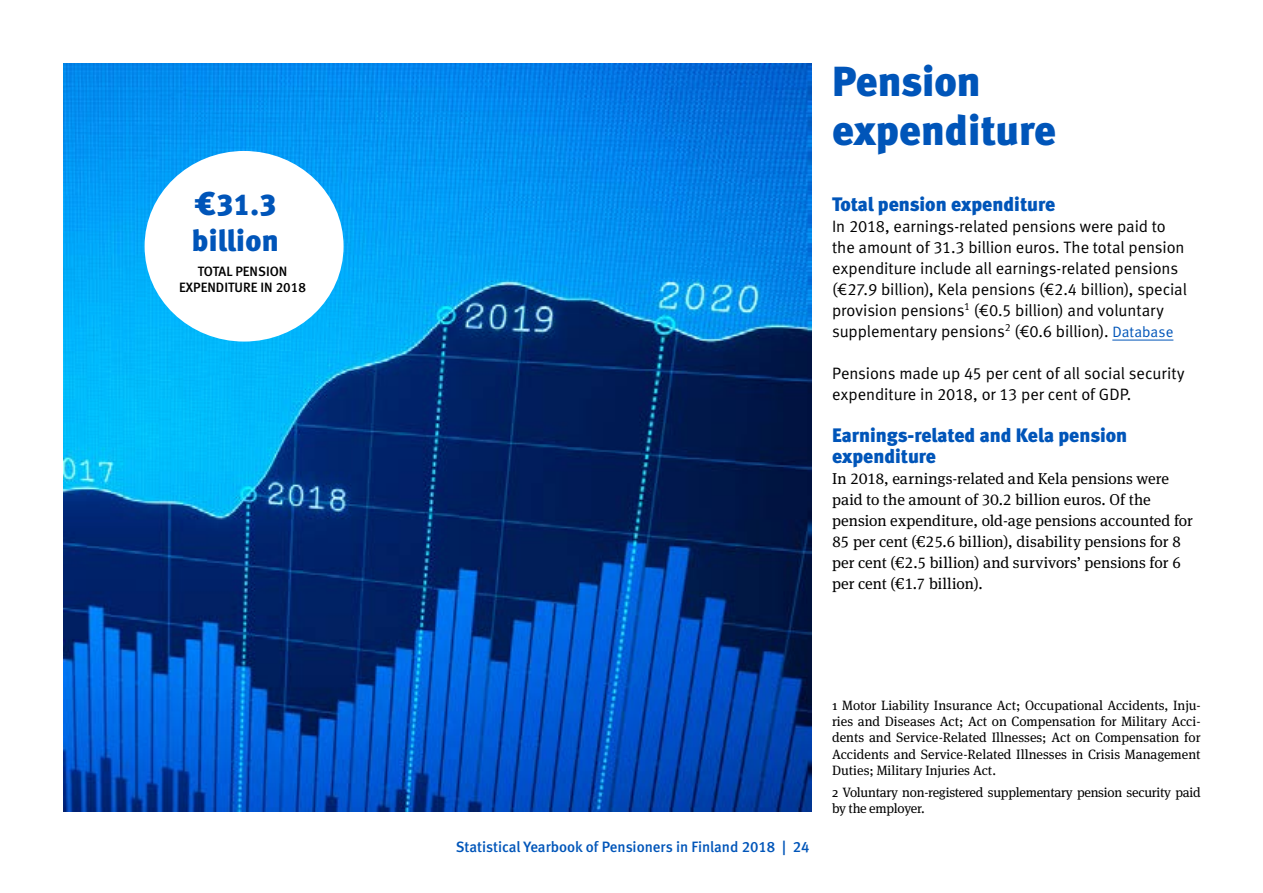
<style>
.page{position:relative;width:1263px;height:893px;background:#fff}
.page>*{position:absolute;margin:0;border:0;box-sizing:border-box;transform-origin:0 0}
._1_Otsikko{font:42px/49.5px "Meta Black LF";color:#0055b9}
.t1{font:30px/36px "Meta Black LF";letter-spacing:.01em;color:#0055b9}
._2__otsikko{font:19.5px/21px "Meta Black LF";color:#0055b9}
.Leipä{font:16.5px/21px "Meta Normal LF";letter-spacing:-.005em;color:#000}
.Leipä-2{font:15.75px/21px "Meta Serif Pro";color:#000}
.t2{font:15px "Meta Medium LF";color:#0055b9}
.Alaviite{font:13.5px/16.2px "Meta Serif Pro";letter-spacing:-.02em;color:#000;text-align:justify}
.t3{font:13.5px/16.2px "Meta Medium LF";color:#000;text-align:center}
.s1{font-size:33px}
.s2{font-size:15px;color:#0055b9}
</style>
<div class="page">
<hr style="left:1112px;top:340px;width:61px;height:1px;background:#0055b9">
<img style="left:64px;top:64px;width:748px;height:748px">
<div style="left:145px;top:151px;width:199px;height:191px;background:#fff;border-radius:50%"></div>
<h2 class="t1" style="left:192px;top:186px;width:88px"><span class="s1">¤</span>31.3 billion</h2>
<p class="t3" style="left:179px;top:263px;width:128px">TOTAL PENSION<br>EXPENDITURE IN 2018</p>
<h1 class="_1_Otsikko" style="left:832px;top:56px;width:226px">Pension expenditure</h1>
<h2 class="_2__otsikko" style="left:832px;top:194px;width:225px">Total pension expenditure</h2>
<p class="Leipä" style="left:832px;top:216px;width:356px">In 2018, earnings-related pensions were paid to the amount of 31.3 billion euros. The total pension expenditure include all earnings-related pensions (€27.9 billion), Kela pensions (€2.4 billion), special provision pensions<sup>1</sup> (€0.5 billion) and voluntary supplementary pensions<sup>2</sup> (€0.6 billion). <span class="s2">Database</span></p>
<p class="Leipä" style="left:832px;top:363px;width:354px">Pensions made up 45 per cent of all social security expenditure in 2018, or 13 per cent of GDP.</p>
<h2 class="_2__otsikko" style="left:832px;top:425px;width:297px">Earnings-related and Kela pension expenditure</h2>
<p class="Leipä-2" style="left:832px;top:467px;width:362px">In 2018, earnings-related and Kela pensions were paid to the amount of 30.2 billion euros. Of the pension expenditure, old-age pensions accounted for 85 per cent (€25.6 billion), disability pensions for 8 per cent (€2.5 billion) and survivors’ pensions for 6 per cent (€1.7 billion).</p>
<p class="t2" style="left:456px;top:838px;width:355px">Statistical Yearbook of Pensioners in Finland 2018 | 24</p>
<p class="Alaviite" style="left:832px;top:696px;width:370px">1 Motor Liability Insurance Act; Occupational Accidents, Inju&shy;ries and Diseases Act; Act on Compensation for Military Acci&shy;dents and Service-Related Illnesses; Act on Compensation for Accidents and Service-Related Illnesses in Crisis Management Duties; Military Injuries Act.</p>
<p class="Alaviite" style="left:832px;top:783px;width:370px">2 Voluntary non-registered supplementary pension security paid by the employer.</p>
</div>
